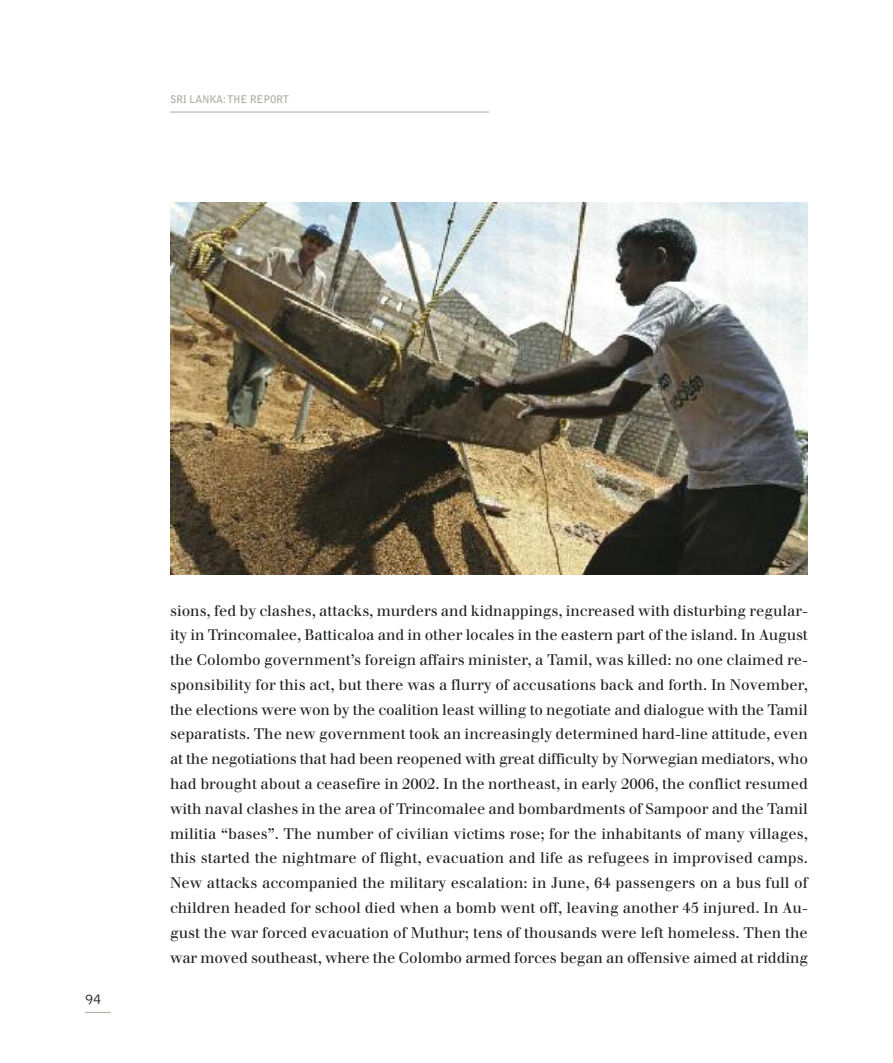
<style>
.page{position:relative;width:893px;height:1063px;background:#fff}
.page>*{position:absolute;margin:0;border:0;box-sizing:border-box;transform-origin:0 0}
.t1{font:15px/24.8px "Walbaum";letter-spacing:-.01em;color:#1f2020;text-align:justify}
.t2{font:300 15px "Bell Gothic";color:#1f2020}
.t3{font:700 10.5px "Bell Gothic";letter-spacing:-.03em;color:#acaba1}
</style>
<div class="page">
<hr style="left:170px;top:112px;width:319px;height:1px;background:#acaba1">
<img style="left:170px;top:202px;width:638px;height:372px">
<svg style="left:85px;top:1012px;width:26px;height:1px"></svg>
<p class="t3" style="left:170px;top:96px;width:121px">SRI LANKA:THE REPORT</p>
<p class="t2" style="left:85px;top:993px;width:18px">94</p>
<p class="t1" style="left:170px;top:599px;width:639px">sions, fed by clashes, attacks, murders and kidnappings, increased with disturbing regular&shy;ity in Trincomalee, Batticaloa and in other locales in the eastern part of the island. In August the Colombo government’s foreign affairs minister, a Tamil, was killed: no one claimed re&shy;sponsibility for this act, but there was a flurry of accusations back and forth. In November, the elections were won by the coalition least willing to negotiate and dialogue with the Tamil separatists. The new government took an increasingly determined hard-line attitude, even at the negotiations that had been reopened with great difficulty by Norwegian mediators, who had brought about a ceasefire in 2002. In the northeast, in early 2006, the conflict resumed with naval clashes in the area of Trincomalee and bombardments of Sampoor and the Tamil militia “bases”. The number of civilian victims rose; for the inhabitants of many villages, this started the nightmare of flight, evacuation and life as refugees in improvised camps.<br>New attacks accompanied the military escalation: in June, 64 passengers on a bus full of children headed for school died when a bomb went off, leaving another 45 injured. In Au&shy;gust the war forced evacuation of Muthur; tens of thousands were left homeless. Then the war moved southeast, where the Colombo armed forces began an offensive aimed at ridding</p>
</div>
